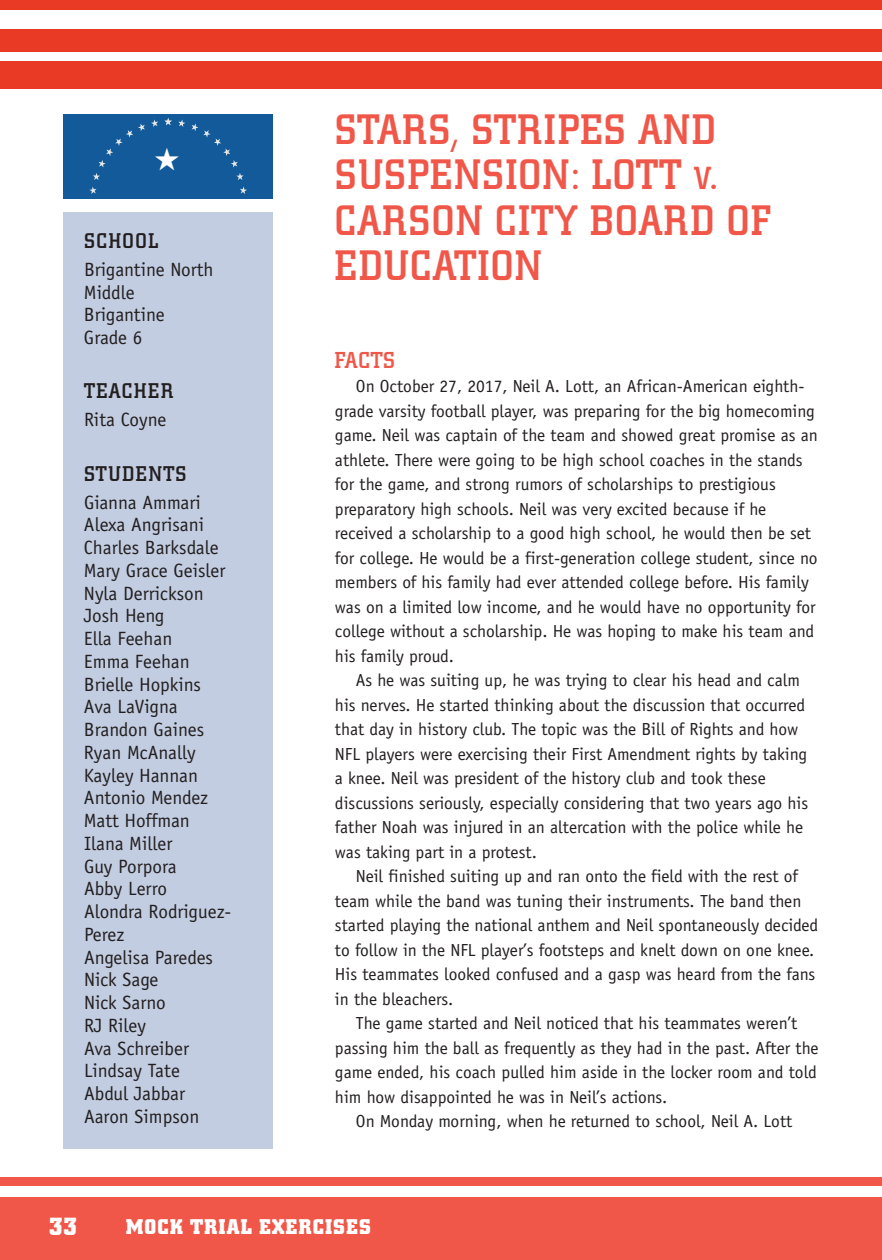
<style>
.page{position:relative;width:882px;height:1260px;background:#fff}
.page>*{position:absolute;margin:0;border:0;box-sizing:border-box;transform-origin:0 0}
.t1{font:500 42px/45.5px "City";letter-spacing:.035em;color:#f05749}
.t2{font:700 24.5px "City";color:#fff}
.t3{font:500 22.75px "City";letter-spacing:.025em;color:#f05749}
.t4{font:500 21px "City";letter-spacing:.07em;color:#231f20}
.t5{font:700 21px "City";letter-spacing:.06em;color:#fff}
.t6{font:19.25px/22.8px "Officina Sans";color:#231f20}
.t7{font:17.5px/24.5px "Officina Sans";color:#231f20}
.s1{font-size:31.5px}
</style>
<div class="page">
<div style="left:0;top:1197px;width:882px;height:63px;background:#f05749"></div>
<div style="left:0;top:1177px;width:882px;height:8px;background:#f05749"></div>
<div style="left:63px;top:114px;width:209px;height:85px;background:#125a99"></div>
<svg style="left:151px;top:119px;width:7px;height:8px"></svg>
<svg style="left:93px;top:124px;width:52px;height:56px"></svg>
<svg style="left:89px;top:187px;width:8px;height:7px"></svg>
<svg style="left:165px;top:118px;width:7px;height:7px"></svg>
<svg style="left:178px;top:119px;width:7px;height:8px"></svg>
<svg style="left:191px;top:124px;width:53px;height:56px"></svg>
<svg style="left:240px;top:187px;width:7px;height:7px"></svg>
<div style="left:63px;top:212px;width:209px;height:937px;background:#c2cde1"></div>
<div style="left:0;top:61px;width:882px;height:28px;background:#e83a24"></div>
<div style="left:0;top:0;width:882px;height:9px;background:#e83a24"></div>
<div style="left:0;top:30px;width:882px;height:22px;background:#e83a24"></div>
<p class="t4" style="left:84px;top:233px;width:76px">SCHOOL</p>
<p class="t6" style="left:84px;top:260px;width:131px">Brigantine North<br>Middle<br>Brigantine<br>Grade 6</p>
<p class="t4" style="left:84px;top:384px;width:91px">TEACHER</p>
<p class="t6" style="left:84px;top:410px;width:84px">Rita Coyne</p>
<p class="t4" style="left:84px;top:466px;width:104px">STUDENTS</p>
<p class="t6" style="left:84px;top:492px;width:149px">Gianna Ammari<br>Alexa Angrisani<br>Charles Barksdale<br>Mary Grace Geisler<br>Nyla Derrickson<br>Josh Heng<br>Ella Feehan<br>Emma Feehan<br>Brielle Hopkins<br>Ava LaVigna<br>Brandon Gaines<br>Ryan McAnally<br>Kayley Hannan<br>Antonio Mendez<br>Matt Hoffman<br>Ilana Miller<br>Guy Porpora<br>Abby Lerro<br>Alondra Rodriguez-<br>Perez<br>Angelisa Paredes<br>Nick Sage<br>Nick Sarno<br>RJ Riley<br>Ava Schreiber<br>Lindsay Tate<br>Abdul Jabbar<br>Aaron Simpson</p>
<h1 class="t1" style="left:335px;top:110px;width:437px">STARS, STRIPES AND<br>SUSPENSION: LOTT <span class="s1">V</span>.<br>CARSON CITY BOARD OF<br>EDUCATION</h1>
<h3 class="t3" style="left:335px;top:352px;width:62px">FACTS</h3>
<p class="t7" style="left:335px;top:375px;width:485px;text-indent:21px">On October 27, 2017, Neil A. Lott, an African-American eighth&shy;grade varsity football player, was preparing for the big homecoming game. Neil was captain of the team and showed great promise as an athlete. There were going to be high school coaches in the stands for the game, and strong rumors of scholarships to prestigious preparatory high schools. Neil was very excited because if he received a scholarship to a good high school, he would then be set for college. He would be a first-generation college student, since no members of his family had ever attended college before. His family was on a limited low income, and he would have no opportunity for college without a scholarship. He was hoping to make his team and his family proud.</p>
<p class="t7" style="left:335px;top:669px;width:475px;text-indent:21px">As he was suiting up, he was trying to clear his head and calm his nerves. He started thinking about the discussion that occurred that day in history club. The topic was the Bill of Rights and how NFL players were exercising their First Amendment rights by taking a knee. Neil was president of the history club and took these discussions seriously, especially considering that two years ago his father Noah was injured in an altercation with the police while he was taking part in a protest.</p>
<p class="t7" style="left:335px;top:865px;width:485px;text-indent:21px">Neil finished suiting up and ran onto the field with the rest of team while the band was tuning their instruments. The band then started playing the national anthem and Neil spontaneously decided to follow in the NFL player’s footsteps and knelt down on one knee.<br>His teammates looked confused and a gasp was heard from the fans in the bleachers.</p>
<p class="t7" style="left:335px;top:1012px;width:485px;text-indent:21px">The game started and Neil noticed that his teammates weren’t passing him the ball as frequently as they had in the past. After the game ended, his coach pulled him aside in the locker room and told him how disappointed he was in Neil’s actions.</p>
<p class="t7" style="left:356px;top:1110px;width:438px">On Monday morning, when he returned to school, Neil A. Lott</p>
<h2 class="t2" style="left:49px;top:1218px;width:30px">33</h2>
<p class="t5" style="left:126px;top:1219px;width:246px">MOCK TRIAL EXERCISES</p>
</div>
